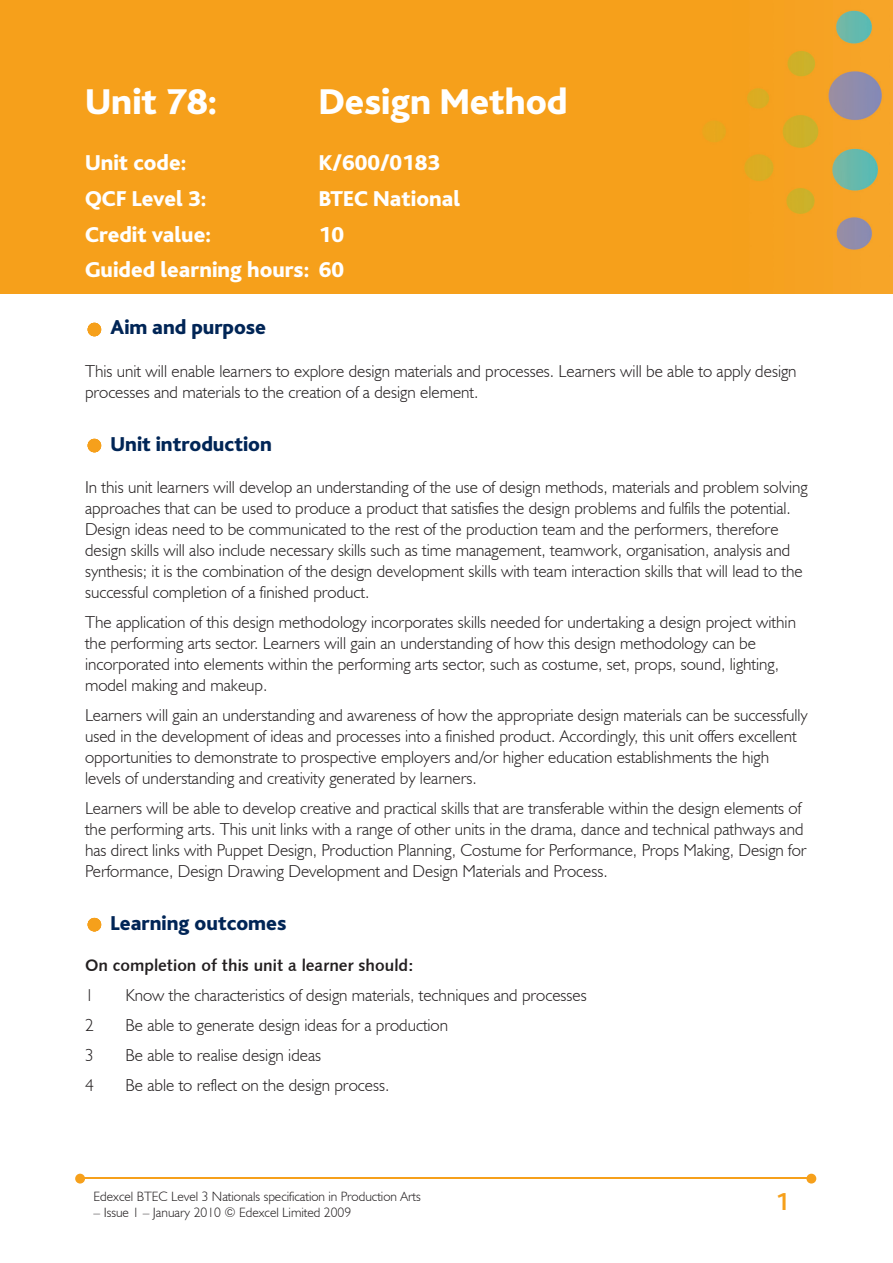
<style>
.page{position:relative;width:893px;height:1263px;background:#fff}
.page>*{position:absolute;margin:0;border:0;box-sizing:border-box;transform-origin:0 0}
.t1{font:800 37.5px "Bliss";color:#fff}
.t2{font:700 25.5px "Bliss";color:#f6a01b}
.t3{font:800 22.5px/35.7px "Bliss";color:#fff;text-align:right}
.t4{font:800 21px "Bliss";color:#002556}
.t5{font:300 17.25px/21px "Humanist 521 BT";color:#231f20}
.t6{font:16.5px "Humanist 531 BT Bold A";color:#231f20}
.t7{font:300 13.5px "Humanist 521 BT";color:#231f20}
</style>
<div class="page">
<img style="left:0;top:0;width:893px;height:293px">
<hr style="left:84px;top:1178px;width:727px;height:1px;background:#f6a01b">
<svg style="left:806px;top:1174px;width:10px;height:9px"></svg>
<svg style="left:75px;top:1174px;width:10px;height:9px"></svg>
<svg style="left:88px;top:323px;width:13px;height:13px"></svg>
<svg style="left:88px;top:439px;width:13px;height:13px"></svg>
<svg style="left:88px;top:918px;width:13px;height:13px"></svg>
<h1 class="t1" style="left:85px;top:82px;width:134px">Unit 78:</h1>
<h1 class="t1" style="left:319px;top:82px;width:250px">Design Method</h1>
<h3 class="t3" style="left:85px;top:146px;width:103px">Unit code:</h3>
<h3 class="t3" style="left:319px;top:146px;width:123px">K/600/0183</h3>
<h3 class="t3" style="left:85px;top:181px;width:123px">QCF Level 3:</h3>
<h3 class="t3" style="left:319px;top:181px;width:143px">BTEC National</h3>
<h3 class="t3" style="left:85px;top:217px;width:128px">Credit value:</h3>
<h3 class="t3" style="left:85px;top:217px;width:261px">10<br>Guided learning hours: 60</h3>
<p class="t4" style="left:111px;top:317px;width:157px">Aim and purpose</p>
<p class="t5" style="left:85px;top:360px;width:713px">This unit will enable learners to explore design materials and processes. Learners will be able to apply design processes and materials to the creation of a design element.</p>
<p class="t4" style="left:111px;top:433px;width:163px">Unit introduction</p>
<p class="t5" style="left:85px;top:476px;width:724px">In this unit learners will develop an understanding of the use of design methods, materials and problem solving approaches that can be used to produce a product that satisfies the design problems and fulfils the potential.<br>Design ideas need to be communicated to the rest of the production team and the performers, therefore design skills will also include necessary skills such as time management, teamwork, organisation, analysis and synthesis; it is the combination of the design development skills with team interaction skills that will lead to the successful completion of a finished product.</p>
<p class="t5" style="left:85px;top:611px;width:712px">The application of this design methodology incorporates skills needed for undertaking a design project within the performing arts sector. Learners will gain an understanding of how this design methodology can be incorporated into elements within the performing arts sector, such as costume, set, props, sound, lighting, model making and makeup.</p>
<p class="t5" style="left:85px;top:704px;width:724px">Learners will gain an understanding and awareness of how the appropriate design materials can be successfully used in the development of ideas and processes into a finished product. Accordingly, this unit offers excellent opportunities to demonstrate to prospective employers and/or higher education establishments the high levels of understanding and creativity generated by learners.</p>
<p class="t5" style="left:85px;top:797px;width:723px">Learners will be able to develop creative and practical skills that are transferable within the design elements of the performing arts. This unit links with a range of other units in the drama, dance and technical pathways and has direct links with Puppet Design, Production Planning, Costume for Performance, Props Making, Design for Performance, Design Drawing Development and Design Materials and Process.</p>
<p class="t4" style="left:111px;top:912px;width:177px">Learning outcomes</p>
<p class="t6" style="left:85px;top:955px;width:330px">On completion of this unit a learner should:</p>
<p class="t5" style="left:85px;top:984px;width:10px">1</p>
<p class="t5" style="left:125px;top:984px;width:463px">Know the characteristics of design materials, techniques and processes</p>
<p class="t5" style="left:85px;top:1014px;width:10px">2</p>
<p class="t5" style="left:125px;top:1014px;width:324px">Be able to generate design ideas for a production</p>
<p class="t5" style="left:85px;top:1044px;width:10px">3</p>
<p class="t5" style="left:125px;top:1044px;width:197px">Be able to realise design ideas</p>
<p class="t5" style="left:85px;top:1074px;width:10px">4</p>
<p class="t5" style="left:125px;top:1074px;width:265px">Be able to reflect on the design process.</p>
<p class="t7" style="left:94px;top:1188px;width:329px">Edexcel BTEC Level 3 Nationals specification in Production Arts</p>
<p class="t7" style="left:94px;top:1204px;width:259px">– Issue 1 – January 2010 © Edexcel Limited 2009</p>
<h2 class="t2" style="left:775px;top:1189px;width:15px">1</h2>
</div>
